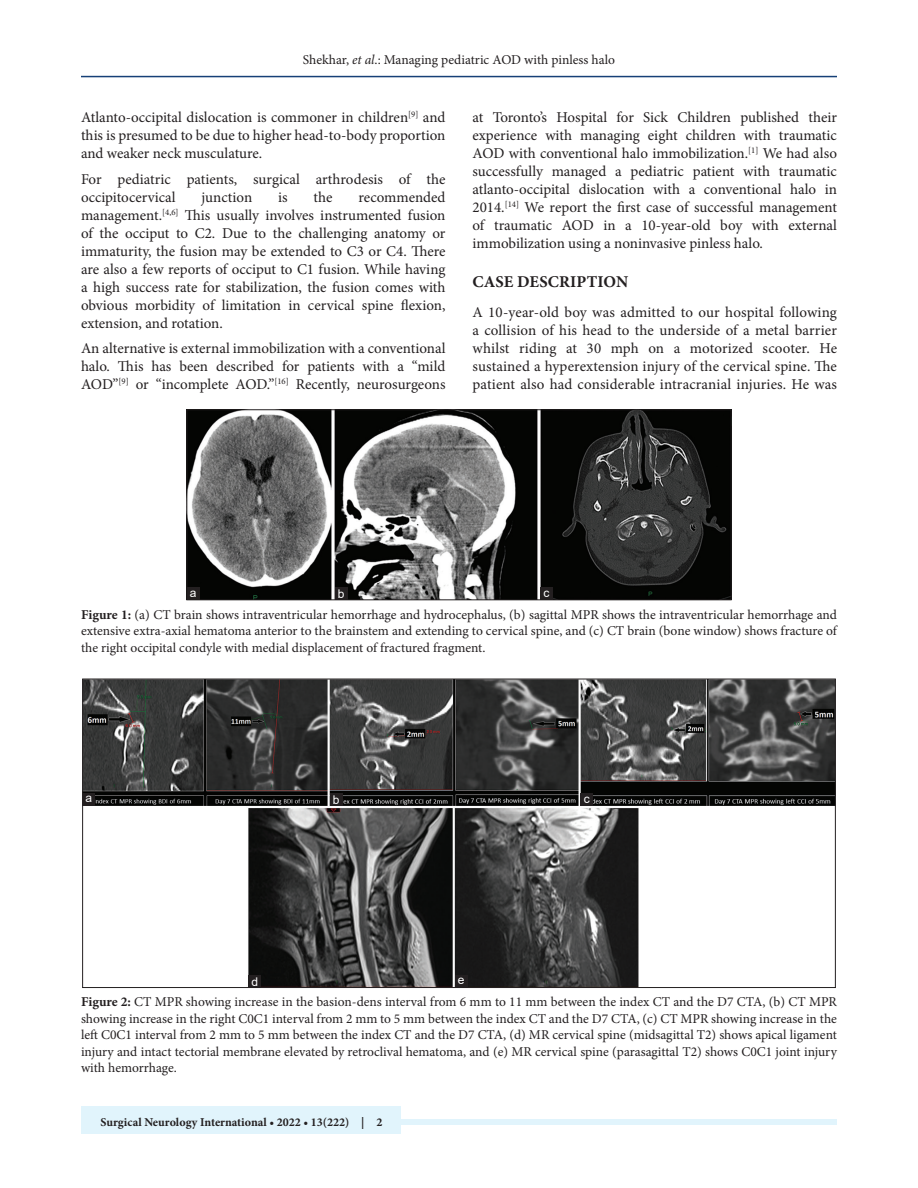
<style>
.page{position:relative;width:918px;height:1188px;background:#fff}
.page>*{position:absolute;margin:0;border:0;box-sizing:border-box;transform-origin:0 0}
.t1{font:700 16.5px "Minion Pro";letter-spacing:.01em;color:#231f20}
.TX{font:15px/18px "Minion Pro";color:#231f20;text-align:justify}
.FGC{font:13.5px/16.5px "Minion Pro";color:#231f20;text-align:justify}
.JF{font:700 12px "Minion Pro";color:#231f20}
.LABEL{font:12px "Arial";color:#fff}
.s1{font-style:italic}
.s2{font-weight:700}
</style>
<div class="page">
<hr style="left:81px;top:76px;width:756px;height:1px;background:#164077">
<div style="left:81px;top:1119px;width:756px;height:6px;background:#e1f4fc"></div>
<div style="left:81px;top:1106px;width:319px;height:28px;background:#e1f4fc"></div>
<img style="left:189px;top:412px;width:540px;height:186px">
<div style="left:187px;top:410px;width:544px;height:190px;border:1px solid #231f20"></div>
<div style="left:540px;top:587px;width:13px;height:13px;background:#231f20"></div>
<div style="left:335px;top:587px;width:13px;height:13px;background:#231f20"></div>
<div style="left:187px;top:587px;width:12px;height:13px;background:#231f20"></div>
<img style="left:84px;top:681px;width:750px;height:305px">
<div style="left:249px;top:975px;width:12px;height:13px;background:#231f20"></div>
<div style="left:580px;top:793px;width:13px;height:13px;background:#231f20"></div>
<div style="left:330px;top:793px;width:13px;height:13px;background:#231f20"></div>
<div style="left:82px;top:793px;width:13px;height:13px;background:#231f20"></div>
<div style="left:455px;top:975px;width:13px;height:13px;background:#231f20"></div>
<p class="FGC" style="left:303px;top:51px;width:314px">Shekhar, <span class="s1">et al</span>.: Managing pediatric AOD with pinless halo</p>
<p class="TX" style="left:81px;top:109px;width:366px">Atlanto-occipital dislocation is commoner in children<sup>[9]</sup> and this is presumed to be due to higher head-to-body proportion and weaker neck musculature.</p>
<p class="TX" style="left:81px;top:170px;width:366px">For pediatric patients, surgical arthrodesis of the occipitocervical</p>
<p class="TX" style="left:81px;top:188px;width:366px;text-indent:278px">recommended management.<sup>[4,6]</sup> This usually involves instrumented fusion of the occiput to C2. Due to the challenging anatomy or immaturity, the fusion may be extended to C3 or C4. There are also a few reports of occiput to C1 fusion. While having a high success rate for stabilization, the fusion comes with obvious morbidity of limitation in cervical spine flexion, extension, and rotation.</p>
<p class="TX" style="left:81px;top:340px;width:366px">An alternative is external immobilization with a conventional halo. This has been described for patients with a “mild AOD”<sup>[9]</sup> or “incomplete AOD.”<sup>[16]</sup> Recently, neurosurgeons</p>
<p class="TX" style="left:202px;top:188px;width:52px">junction</p>
<p class="TX" style="left:278px;top:188px;width:11px">is</p>
<p class="TX" style="left:314px;top:188px;width:20px">the</p>
<p class="TX" style="left:472px;top:109px;width:366px">at Toronto’s Hospital for Sick Children published their experience with managing eight children with traumatic AOD with conventional halo immobilization.<sup>[1]</sup> We had also successfully managed a pediatric patient with traumatic atlanto-occipital dislocation with a conventional halo in 2014.<sup>[14]</sup> We report the first case of successful management of traumatic AOD in a 10-year-old boy with external immobilization using a noninvasive pinless halo.</p>
<h1 class="t1" style="left:473px;top:270px;width:157px">CASE DESCRIPTION</h1>
<p class="TX" style="left:472px;top:304px;width:366px">A 10-year-old boy was admitted to our hospital following a collision of his head to the underside of a metal barrier whilst riding at 30 mph on a motorized scooter. He sustained a hyperextension injury of the cervical spine. The patient also had considerable intracranial injuries. He was</p>
<p class="LABEL" style="left:190px;top:584px;width:8px">a</p>
<p class="LABEL" style="left:338px;top:585px;width:8px">b</p>
<p class="LABEL" style="left:543px;top:584px;width:7px">c</p>
<p class="FGC" style="left:81px;top:606px;width:758px"><span class="s2">Figure 1:</span> (a) CT brain shows intraventricular hemorrhage and hydrocephalus, (b) sagittal MPR shows the intraventricular hemorrhage and extensive extra-axial hematoma anterior to the brainstem and extending to cervical spine, and (c) CT brain (bone window) shows fracture of the right occipital condyle with medial displacement of fractured fragment.</p>
<p class="LABEL" style="left:85px;top:790px;width:8px">a</p>
<p class="LABEL" style="left:333px;top:791px;width:8px">b</p>
<p class="LABEL" style="left:584px;top:790px;width:7px">c</p>
<p class="LABEL" style="left:252px;top:973px;width:8px">d</p>
<p class="LABEL" style="left:458px;top:972px;width:8px">e</p>
<p class="FGC" style="left:81px;top:994px;width:757px"><span class="s2">Figure 2:</span> CT MPR showing increase in the basion-dens interval from 6 mm to 11 mm between the index CT and the D7 CTA, (b) CT MPR showing increase in the right C0C1 interval from 2 mm to 5 mm between the index CT and the D7 CTA, (c) CT MPR showing increase in the left C0C1 interval from 2 mm to 5 mm between the index CT and the D7 CTA, (d) MR cervical spine (midsagittal T2) shows apical ligament injury and intact tectorial membrane elevated by retroclival hematoma, and (e) MR cervical spine (parasagittal T2) shows C0C1 joint injury with hemorrhage.</p>
<p class="JF" style="left:100px;top:1113px;width:284px">Surgical Neurology International • 2022 • 13(222) | 2</p>
</div>
